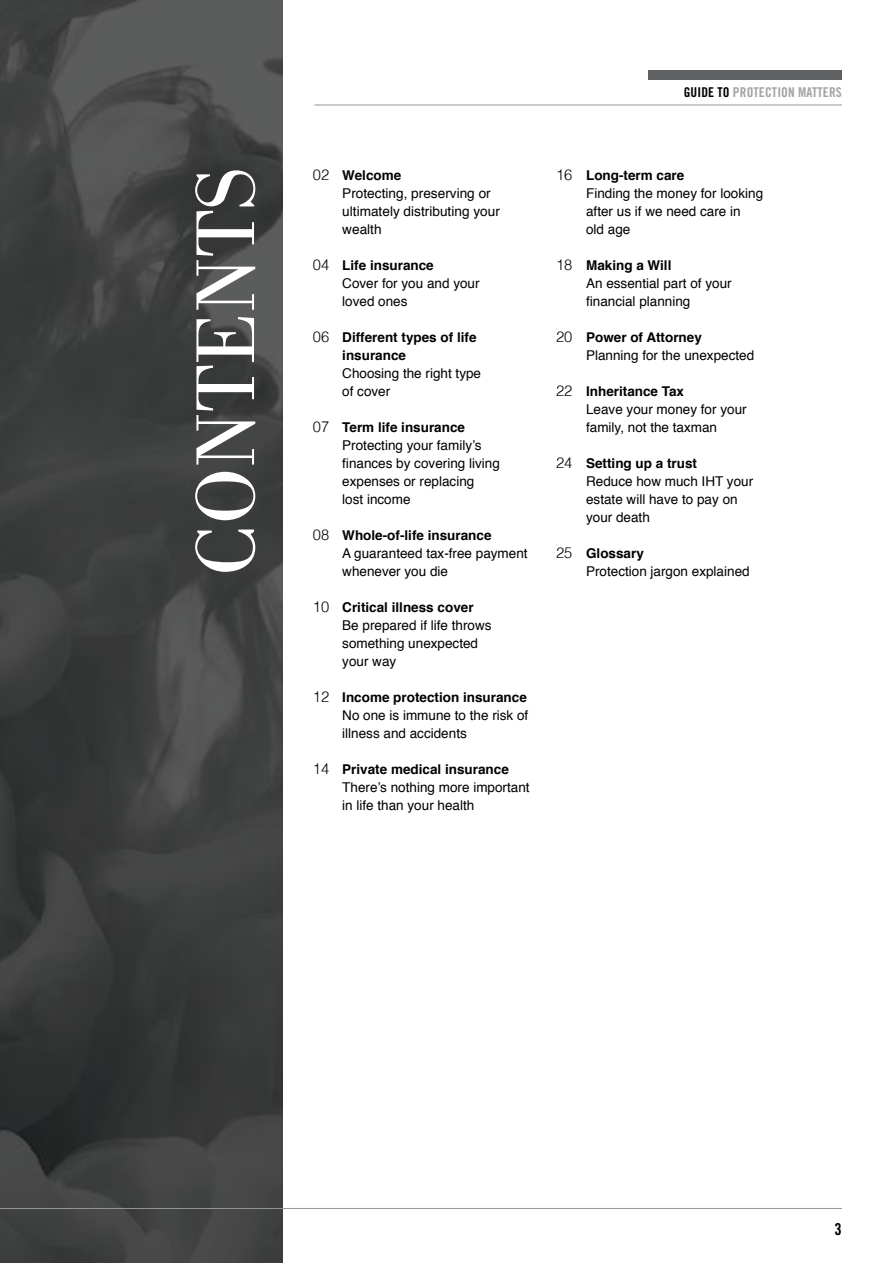
<style>
.page{position:relative;width:893px;height:1263px;background:#fff}
.page>*{position:absolute;margin:0;border:0;box-sizing:border-box;transform-origin:0 0}
.t1{font:86.1px "Bodoni";color:#fff}
.t2{font:16.5px "Trade Gothic Bold Cond Twenty";color:#000}
.t3{font:300 15px "Helvetica";color:#000}
.t4{font:13.5px/18px "Helvetica";color:#000}
.t5{font:700 13.5px/18px "Helvetica";color:#000}
.t6{font:13.5px "Trade Gothic Bold Cond Twenty";letter-spacing:.01em;color:#a1a3a5}
.s1{color:#000}
</style>
<div class="page">
<svg style="left:0;top:0;width:282px;height:1263px;background:#3f4140"></svg>
<hr style="left:314px;top:105px;width:528px;height:1px;background:#939598">
<div style="left:648px;top:70px;width:194px;height:10px;background:#5f6062"></div>
<hr style="left:0;top:1208px;width:842px;height:1px;background:#939598">
<p class="t6" style="left:684px;top:84px;width:160px"><span class="s1">GUIDE TO</span> PROTECTION MATTERS</p>
<p class="t3" style="left:313px;top:168px;width:18px">02</p>
<h1 class="t1" style="left:178px;top:576px;width:410px;rotate:-90deg">CONTENTS</h1>
<p class="t5" style="left:342px;top:167px;width:61px">Welcome</p>
<p class="t4" style="left:342px;top:185px;width:159px">Protecting, preserving or ultimately distributing your wealth</p>
<p class="t5" style="left:342px;top:257px;width:93px">Life insurance</p>
<p class="t4" style="left:342px;top:275px;width:139px">Cover for you and your loved ones</p>
<p class="t5" style="left:342px;top:329px;width:136px">Different types of life insurance</p>
<p class="t4" style="left:342px;top:365px;width:140px">Choosing the right type of cover</p>
<p class="t5" style="left:342px;top:419px;width:124px">Term life insurance</p>
<p class="t4" style="left:342px;top:437px;width:159px">Protecting your family’s finances by covering living expenses or replacing<br>lost income</p>
<p class="t5" style="left:342px;top:527px;width:151px">Whole-of-life insurance</p>
<p class="t4" style="left:342px;top:545px;width:187px">A guaranteed tax-free payment whenever you die</p>
<p class="t5" style="left:342px;top:599px;width:133px">Critical illness cover</p>
<p class="t4" style="left:342px;top:617px;width:151px">Be prepared if life throws something unexpected your way</p>
<p class="t5" style="left:342px;top:689px;width:186px">Income protection insurance</p>
<p class="t4" style="left:342px;top:707px;width:188px">No one is immune to the risk of illness and accidents</p>
<p class="t5" style="left:342px;top:761px;width:168px">Private medical insurance</p>
<p class="t4" style="left:342px;top:779px;width:189px">There’s nothing more important in life than your health</p>
<p class="t3" style="left:313px;top:258px;width:18px">04</p>
<p class="t3" style="left:313px;top:330px;width:18px">06</p>
<p class="t3" style="left:313px;top:420px;width:18px">07</p>
<p class="t3" style="left:313px;top:528px;width:18px">08</p>
<p class="t3" style="left:313px;top:600px;width:18px">10</p>
<p class="t3" style="left:313px;top:690px;width:18px">12</p>
<p class="t3" style="left:313px;top:762px;width:18px">14</p>
<p class="t3" style="left:556px;top:168px;width:18px">16</p>
<p class="t3" style="left:556px;top:258px;width:18px">18</p>
<p class="t3" style="left:556px;top:330px;width:18px">20</p>
<p class="t3" style="left:556px;top:384px;width:18px">22</p>
<p class="t3" style="left:556px;top:456px;width:18px">24</p>
<p class="t3" style="left:556px;top:546px;width:18px">25</p>
<p class="t5" style="left:586px;top:167px;width:100px">Long-term care</p>
<p class="t4" style="left:586px;top:185px;width:179px">Finding the money for looking after us if we need care in<br>old age</p>
<p class="t5" style="left:586px;top:257px;width:87px">Making a Will</p>
<p class="t4" style="left:586px;top:275px;width:147px">An essential part of your financial planning</p>
<p class="t5" style="left:586px;top:329px;width:117px">Power of Attorney</p>
<p class="t4" style="left:586px;top:347px;width:170px">Planning for the unexpected</p>
<p class="t5" style="left:586px;top:383px;width:100px">Inheritance Tax</p>
<p class="t4" style="left:586px;top:401px;width:162px">Leave your money for your family, not the taxman</p>
<p class="t5" style="left:586px;top:455px;width:113px">Setting up a trust</p>
<p class="t4" style="left:586px;top:473px;width:169px">Reduce how much IHT your estate will have to pay on your death</p>
<p class="t5" style="left:586px;top:545px;width:59px">Glossary</p>
<p class="t4" style="left:586px;top:563px;width:165px">Protection jargon explained</p>
<p class="t2" style="left:835px;top:1219px;width:9px">3</p>
</div>
